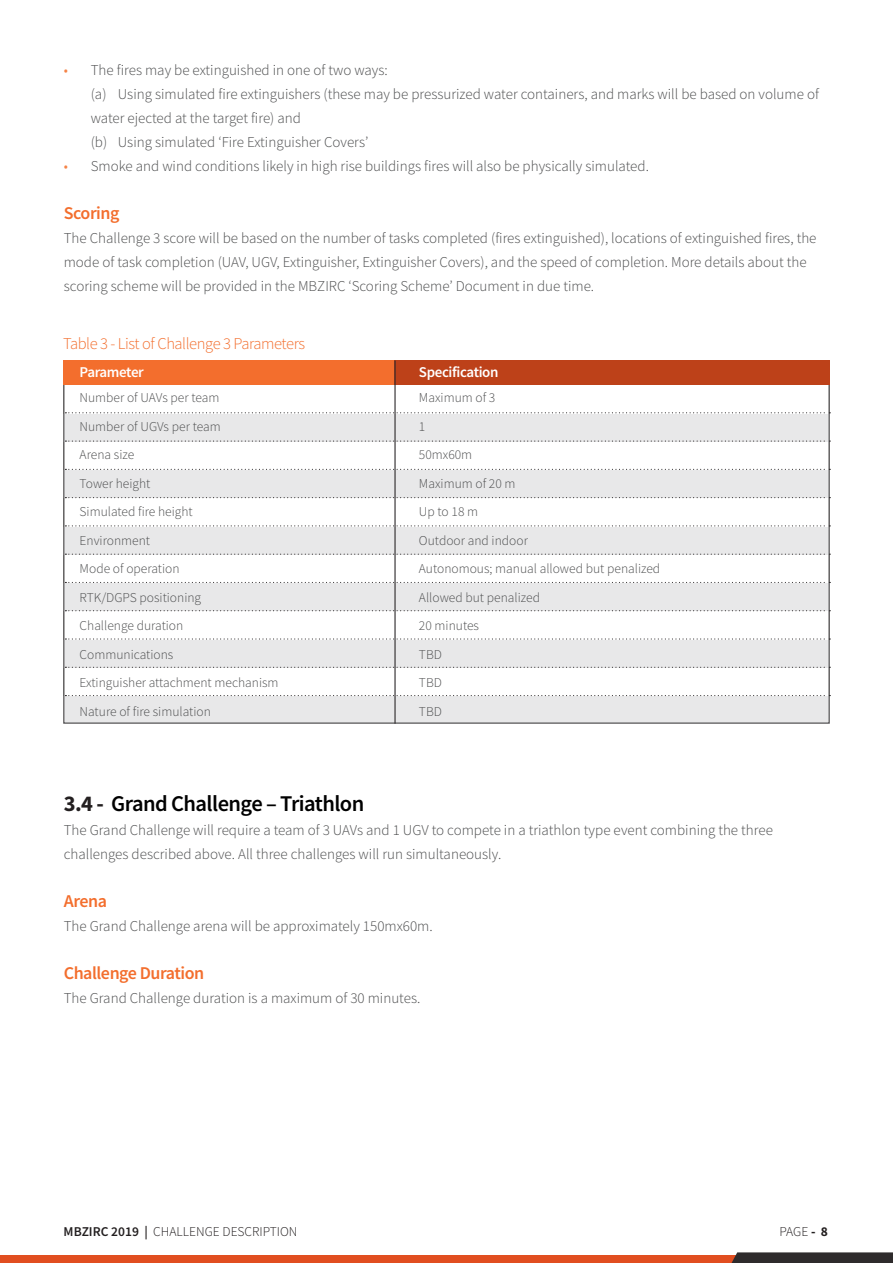
<style>
.page{position:relative;width:893px;height:1263px;background:#fff}
.page>*{position:absolute;margin:0;border:0;box-sizing:border-box;transform-origin:0 0}
.Para{font:600 22.5px "Source Sans Pro";letter-spacing:-.025em;color:#000}
.Para-2{font:600 18px "Source Sans Pro";letter-spacing:-.025em;color:#f36e2d}
.Para-3{font:300 16.5px "Source Sans Pro";letter-spacing:-.025em;color:#f36e2d}
.Para-4{font:300 15px/24px "Source Sans Pro";color:#4b4c4d}
.Para-5{font:600 15px "Source Sans Pro";letter-spacing:-.025em;color:#fff}
.Paragraph_Style_4{font:300 13.5px "Source Sans Pro";color:#4b4c4d}
.t1{font:300 13.5px "Source Sans Pro";color:#231f20}
.s1{color:#f58347}
.s2{font-weight:700;color:#231f20}
.s3{font-weight:600}
.s4{font-weight:700}
</style>
<div class="page">
<div style="left:0;top:1255px;width:893px;height:8px;background:#e14e20"></div>
<svg style="left:731px;top:1252px;width:162px;height:11px;background:#393535"></svg>
<div style="left:63px;top:360px;width:331px;height:25px;background:#f36e2d"></div>
<div style="left:394px;top:360px;width:436px;height:25px;background:#bd4119"></div>
<div style="left:63px;top:414px;width:767px;height:27px;background:#e8e8e9"></div>
<div style="left:63px;top:527px;width:767px;height:28px;background:#e8e8e9"></div>
<div style="left:63px;top:640px;width:767px;height:28px;background:#e8e8e9"></div>
<div style="left:63px;top:470px;width:767px;height:28px;background:#e8e8e9"></div>
<div style="left:63px;top:583px;width:767px;height:28px;background:#e8e8e9"></div>
<div style="left:63px;top:696px;width:767px;height:28px;background:#e8e8e9"></div>
<svg style="left:65px;top:412px;width:765px;height:1px"></svg>
<svg style="left:65px;top:525px;width:765px;height:1px"></svg>
<svg style="left:65px;top:638px;width:765px;height:1px"></svg>
<svg style="left:65px;top:469px;width:765px;height:1px"></svg>
<svg style="left:65px;top:582px;width:765px;height:1px"></svg>
<svg style="left:65px;top:695px;width:765px;height:1px"></svg>
<svg style="left:65px;top:440px;width:765px;height:2px"></svg>
<svg style="left:65px;top:554px;width:765px;height:1px"></svg>
<svg style="left:65px;top:667px;width:765px;height:1px"></svg>
<svg style="left:65px;top:497px;width:765px;height:1px"></svg>
<svg style="left:65px;top:610px;width:765px;height:1px"></svg>
<hr style="left:394px;top:360px;width:2px;height:364px;background:#2e2b2c">
<p class="Para-4" style="left:91px;top:58px;width:730px;text-indent:-27px"><span class="s1">•</span> The fires may be extinguished in one of two ways:<br>(a) Using simulated fire extinguishers (these may be pressurized water containers, and marks will be based on volume of water ejected at the target fire) and<br>(b) Using simulated ‘Fire Extinguisher Covers’</p>
<p class="Para-4" style="left:64px;top:154px;width:587px"><span class="s1">•</span> Smoke and wind conditions likely in high rise buildings fires will also be physically simulated.</p>
<p class="Para-2" style="left:64px;top:201px;width:57px">Scoring</p>
<p class="Para-4" style="left:64px;top:226px;width:754px">The Challenge 3 score will be based on the number of tasks completed (fires extinguished), locations of extinguished fires, the mode of task completion (UAV, UGV, Extinguisher, Extinguisher Covers), and the speed of completion. More details about the scoring scheme will be provided in the MBZIRC ‘Scoring Scheme’ Document in due time.</p>
<p class="Para-3" style="left:63px;top:334px;width:244px">Table 3 - List of Challenge 3 Parameters</p>
<p class="Para-5" style="left:80px;top:362px;width:66px">Parameter</p>
<p class="Paragraph_Style_4" style="left:80px;top:390px;width:141px">Number of UAVs per team</p>
<p class="Paragraph_Style_4" style="left:80px;top:418px;width:143px">Number of UGVs per team</p>
<p class="Paragraph_Style_4" style="left:80px;top:447px;width:56px">Arena size</p>
<p class="Paragraph_Style_4" style="left:80px;top:475px;width:72px">Tower height</p>
<p class="Paragraph_Style_4" style="left:80px;top:504px;width:115px">Simulated fire height</p>
<p class="Paragraph_Style_4" style="left:80px;top:532px;width:72px">Environment</p>
<p class="Paragraph_Style_4" style="left:80px;top:561px;width:102px">Mode of operation</p>
<p class="Paragraph_Style_4" style="left:80px;top:589px;width:123px">RTK/DGPS positioning</p>
<p class="Paragraph_Style_4" style="left:80px;top:618px;width:105px">Challenge duration</p>
<p class="Paragraph_Style_4" style="left:80px;top:646px;width:95px">Communications</p>
<p class="Paragraph_Style_4" style="left:80px;top:675px;width:200px">Extinguisher attachment mechanism</p>
<p class="Paragraph_Style_4" style="left:80px;top:703px;width:133px">Nature of fire simulation</p>
<p class="Para-5" style="left:419px;top:362px;width:81px">Specification</p>
<p class="Paragraph_Style_4" style="left:419px;top:390px;width:78px">Maximum of 3</p>
<p class="Paragraph_Style_4" style="left:419px;top:418px;width:8px">1</p>
<p class="Paragraph_Style_4" style="left:419px;top:447px;width:55px">50mx60m</p>
<p class="Paragraph_Style_4" style="left:419px;top:475px;width:98px">Maximum of 20 m</p>
<p class="Paragraph_Style_4" style="left:419px;top:504px;width:61px">Up to 18 m</p>
<p class="Paragraph_Style_4" style="left:419px;top:532px;width:110px">Outdoor and indoor</p>
<p class="Paragraph_Style_4" style="left:419px;top:561px;width:243px">Autonomous; manual allowed but penalized</p>
<p class="Paragraph_Style_4" style="left:419px;top:589px;width:123px">Allowed but penalized</p>
<p class="Paragraph_Style_4" style="left:419px;top:618px;width:62px">20 minutes</p>
<p class="Paragraph_Style_4" style="left:419px;top:646px;width:25px">TBD</p>
<p class="Paragraph_Style_4" style="left:419px;top:675px;width:25px">TBD</p>
<p class="Paragraph_Style_4" style="left:419px;top:703px;width:25px">TBD</p>
<p class="Para" style="left:64px;top:789px;width:302px"><span class="s2">3.4 -</span> Grand Challenge – Triathlon</p>
<p class="Para-4" style="left:64px;top:818px;width:711px">The Grand Challenge will require a team of 3 UAVs and 1 UGV to compete in a triathlon type event combining the three challenges described above. All three challenges will run simultaneously.</p>
<p class="Para-2" style="left:64px;top:889px;width:45px">Arena</p>
<p class="Para-4" style="left:64px;top:914px;width:370px">The Grand Challenge arena will be approximately 150mx60m.</p>
<p class="Para-2" style="left:64px;top:961px;width:142px">Challenge Duration</p>
<p class="Para-4" style="left:64px;top:986px;width:358px">The Grand Challenge duration is a maximum of 30 minutes.</p>
<p class="t1" style="left:64px;top:1223px;width:235px"><span class="s3">MBZIRC 2019 |</span> CHALLENGE DESCRIPTION</p>
<p class="t1" style="left:779px;top:1223px;width:50px">PAGE <span class="s4">- 8</span></p>
</div>
